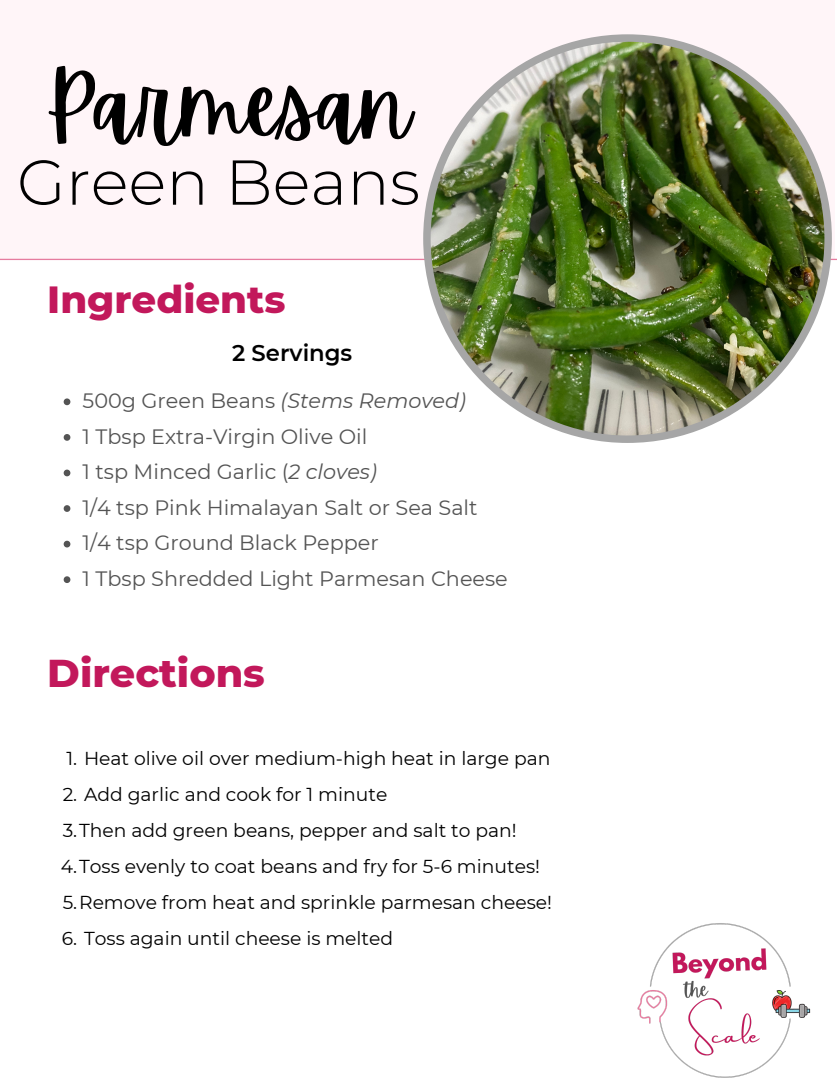
<style>
.page{position:relative;width:837px;height:1083px;background:#fff}
.page>*{position:absolute;margin:0;border:0;box-sizing:border-box;transform-origin:0 0}
.t1{font:88.99px "Apricots";color:#000}
.t2{font:300 63.26px "Montserrat";color:#000}
.t3{font:800 39.55px "Montserrat";color:#c2185b}
.t4{font:800 38.59px "Montserrat";color:#c2185b}
.t5{font:600 22.66px "Montserrat";color:#000}
.t6{font:20.74px/35.5px "Montserrat";color:#545454}
.t7{font:18.72px/36.1px "Montserrat";color:#000}
.s1{font-style:italic}
</style>
<div class="page">
<div style="left:0;top:0;width:835px;height:259px;background:#fff5f8"></div>
<hr style="left:0;top:259px;width:837px;height:1px;background:#e67c9f">
<img style="left:423px;top:34px;width:409px;height:409px">
<img style="left:637px;top:923px;width:174px;height:155px">
<svg style="left:64px;top:398px;width:6px;height:7px"></svg>
<svg style="left:64px;top:434px;width:6px;height:7px"></svg>
<svg style="left:64px;top:470px;width:6px;height:6px"></svg>
<svg style="left:64px;top:505px;width:6px;height:7px"></svg>
<svg style="left:64px;top:541px;width:6px;height:6px"></svg>
<svg style="left:64px;top:576px;width:6px;height:7px"></svg>
<h1 class="t1" style="left:44px;top:54px;width:368px">Parmesan</h1>
<h2 class="t2" style="left:17px;top:143px;width:405px">Green Beans</h2>
<h3 class="t4" style="left:47px;top:276px;width:240px">Ingredients</h3>
<p class="t5" style="left:232px;top:339px;width:122px">2 Servings</p>
<p class="t6" style="left:83px;top:383px;width:427px">500g Green Beans <span class="s1">(Stems Removed)<br></span>1 Tbsp Extra-Virgin Olive Oil<br>1 tsp Minced Garlic (<span class="s1">2 cloves)<br></span>1/4 tsp Pink Himalayan Salt or Sea Salt<br>1/4 tsp Ground Black Pepper<br>1 Tbsp Shredded Light Parmesan Cheese</p>
<h3 class="t3" style="left:47px;top:648px;width:219px">Directions</h3>
<p class="t7" style="left:67px;top:740px;width:485px">1. Heat olive oil over medium-high heat in large pan</p>
<p class="t7" style="left:61px;top:776px;width:492px">2. Add garlic and cook for 1 minute<br>3.Then add green beans, pepper and salt to pan!<br>4.Toss evenly to coat beans and fry for 5-6 minutes!<br>5.Remove from heat and sprinkle parmesan cheese!</p>
<p class="t7" style="left:62px;top:920px;width:333px">6. Toss again until cheese is melted</p>
</div>
